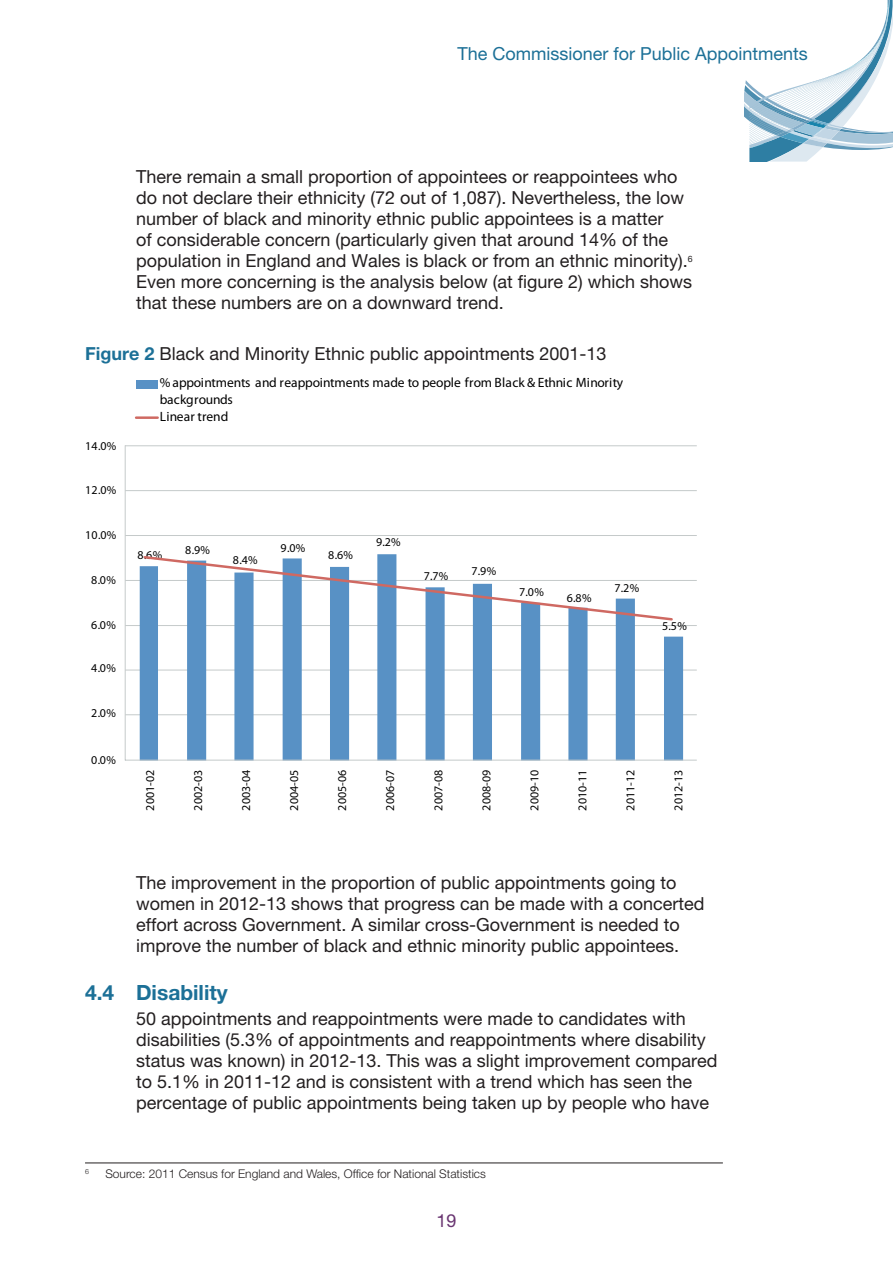
<style>
.page{position:relative;width:893px;height:1263px;background:#fff}
.page>*{position:absolute;margin:0;border:0;box-sizing:border-box;transform-origin:0 0}
.t1{font:700 21px "Helvetica Neue LT Pro";color:#1c7097}
.Body_text{font:18px/21px "Helvetica Neue LT Pro";color:#231f20}
.t2{font:18px "Helvetica Neue LT Pro";color:#1c7097}
.t3{font:18px "Helvetica Neue LT Pro";color:#693571}
.t4{font:13.5px/16.6px "Myriad Pro";letter-spacing:-.02em;color:#000001}
.t5{font:13.5px "Myriad Pro";color:#000001}
.t6{font:12px "Myriad Pro";color:#000001}
.t7{font:300 12px "Helvetica Neue LT Pro";color:#231f20}
.t8{font:300 7.05px "Helvetica Neue LT Pro";color:#231f20}
.s1{font-weight:700;color:#1c7097}
</style>
<div class="page">
<svg style="left:744px;top:0;width:149px;height:162px"></svg>
<hr style="left:125px;top:445px;width:572px;height:1px;background:#c5caca">
<hr style="left:125px;top:490px;width:572px;height:1px;background:#c5caca">
<hr style="left:125px;top:535px;width:572px;height:1px;background:#c5caca">
<hr style="left:125px;top:580px;width:572px;height:1px;background:#c5caca">
<hr style="left:125px;top:625px;width:572px;height:1px;background:#c5caca">
<hr style="left:125px;top:670px;width:572px;height:1px;background:#c5caca">
<hr style="left:125px;top:714px;width:572px;height:1px;background:#c5caca">
<svg style="left:140px;top:566px;width:543px;height:194px"></svg>
<hr style="left:125px;top:445px;width:1px;height:315px;background:#c5caca">
<hr style="left:125px;top:760px;width:572px;height:1px;background:#c5caca">
<svg style="left:142px;top:554px;width:532px;height:68px"></svg>
<div style="left:136px;top:380px;width:22px;height:8px;background:#5891c5"></div>
<hr style="left:136px;top:416px;width:22px;height:3px;background:#cf6962">
<hr style="left:85px;top:1162px;width:638px;height:1px;background:#231f20">
<p class="t2" style="left:457px;top:42px;width:352px">The Commissioner for Public Appointments</p>
<p class="Body_text" style="left:136px;top:166px;width:558px">There remain a small proportion of appointees or reappointees who do not declare their ethnicity (72 out of 1,087). Nevertheless, the low number of black and minority ethnic public appointees is a matter<br>of considerable concern (particularly given that around 14% of the population in England and Wales is black or from an ethnic minority).<sup>6<br></sup>Even more concerning is the analysis below (at figure 2) which shows that these numbers are on a downward trend.</p>
<h4 class="Body_text" style="left:85px;top:343px;width:523px"><span class="s1">Figure 2</span> Black and Minority Ethnic public appointments 2001-13</h4>
<p class="t4" style="left:160px;top:374px;width:465px">% appointments and reappointments made to people from Black &amp; Ethnic Minority backgrounds</p>
<p class="t6" style="left:85px;top:438px;width:33px">14.0%</p>
<p class="t6" style="left:85px;top:483px;width:33px">12.0%</p>
<p class="t6" style="left:85px;top:528px;width:33px">10.0%</p>
<p class="t6" style="left:91px;top:572px;width:26px">8.0%</p>
<p class="t6" style="left:91px;top:617px;width:26px">6.0%</p>
<p class="t6" style="left:91px;top:661px;width:26px">4.0%</p>
<p class="t6" style="left:91px;top:705px;width:26px">2.0%</p>
<p class="t6" style="left:91px;top:752px;width:26px">0.0%</p>
<p class="t5" style="left:160px;top:408px;width:70px">Linear trend</p>
<p class="t6" style="left:138px;top:548px;width:26px">8.6%</p>
<p class="t6" style="left:185px;top:542px;width:26px">8.9%</p>
<p class="t6" style="left:233px;top:552px;width:26px">8.4%</p>
<p class="t6" style="left:281px;top:541px;width:26px">9.0%</p>
<p class="t6" style="left:328px;top:548px;width:26px">8.6%</p>
<p class="t6" style="left:376px;top:535px;width:26px">9.2%</p>
<p class="t6" style="left:424px;top:569px;width:26px">7.7%</p>
<p class="t6" style="left:471px;top:563px;width:26px">7.9%</p>
<p class="t6" style="left:519px;top:585px;width:26px">7.0%</p>
<p class="t6" style="left:567px;top:590px;width:26px">6.8%</p>
<p class="t6" style="left:614px;top:581px;width:26px">7.2%</p>
<p class="t6" style="left:662px;top:618px;width:26px">5.5%</p>
<p class="t6" style="left:143px;top:810px;width:42px;rotate:-90deg">2001-02</p>
<p class="t6" style="left:191px;top:810px;width:42px;rotate:-90deg">2002-03</p>
<p class="t6" style="left:239px;top:810px;width:42px;rotate:-90deg">2003-04</p>
<p class="t6" style="left:287px;top:810px;width:42px;rotate:-90deg">2004-05</p>
<p class="t6" style="left:335px;top:810px;width:42px;rotate:-90deg">2005-06</p>
<p class="t6" style="left:383px;top:810px;width:42px;rotate:-90deg">2006-07</p>
<p class="t6" style="left:431px;top:810px;width:42px;rotate:-90deg">2007-08</p>
<p class="t6" style="left:479px;top:810px;width:42px;rotate:-90deg">2008-09</p>
<p class="t6" style="left:527px;top:810px;width:42px;rotate:-90deg">2009-10</p>
<p class="t6" style="left:575px;top:810px;width:42px;rotate:-90deg">2010-11</p>
<p class="t6" style="left:623px;top:810px;width:42px;rotate:-90deg">2011-12</p>
<p class="t6" style="left:671px;top:810px;width:42px;rotate:-90deg">2012-13</p>
<p class="Body_text" style="left:136px;top:871px;width:570px">The improvement in the proportion of public appointments going to women in 2012-13 shows that progress can be made with a concerted effort across Government. A similar cross-Government is needed to improve the number of black and ethnic minority public appointees.</p>
<h2 class="t1" style="left:85px;top:979px;width:144px">4.4 Disability</h2>
<p class="Body_text" style="left:136px;top:1008px;width:583px">50 appointments and reappointments were made to candidates with disabilities (5.3% of appointments and reappointments where disability status was known) in 2012-13. This was a slight improvement compared to 5.1% in 2011-12 and is consistent with a trend which has seen the percentage of public appointments being taken up by people who have</p>
<p class="t8" style="left:85px;top:1167px;width:5px">6</p>
<p class="t7" style="left:105px;top:1166px;width:382px">Source: 2011 Census for England and Wales, Office for National Statistics</p>
<p class="t3" style="left:436px;top:1210px;width:22px">19</p>
</div>
